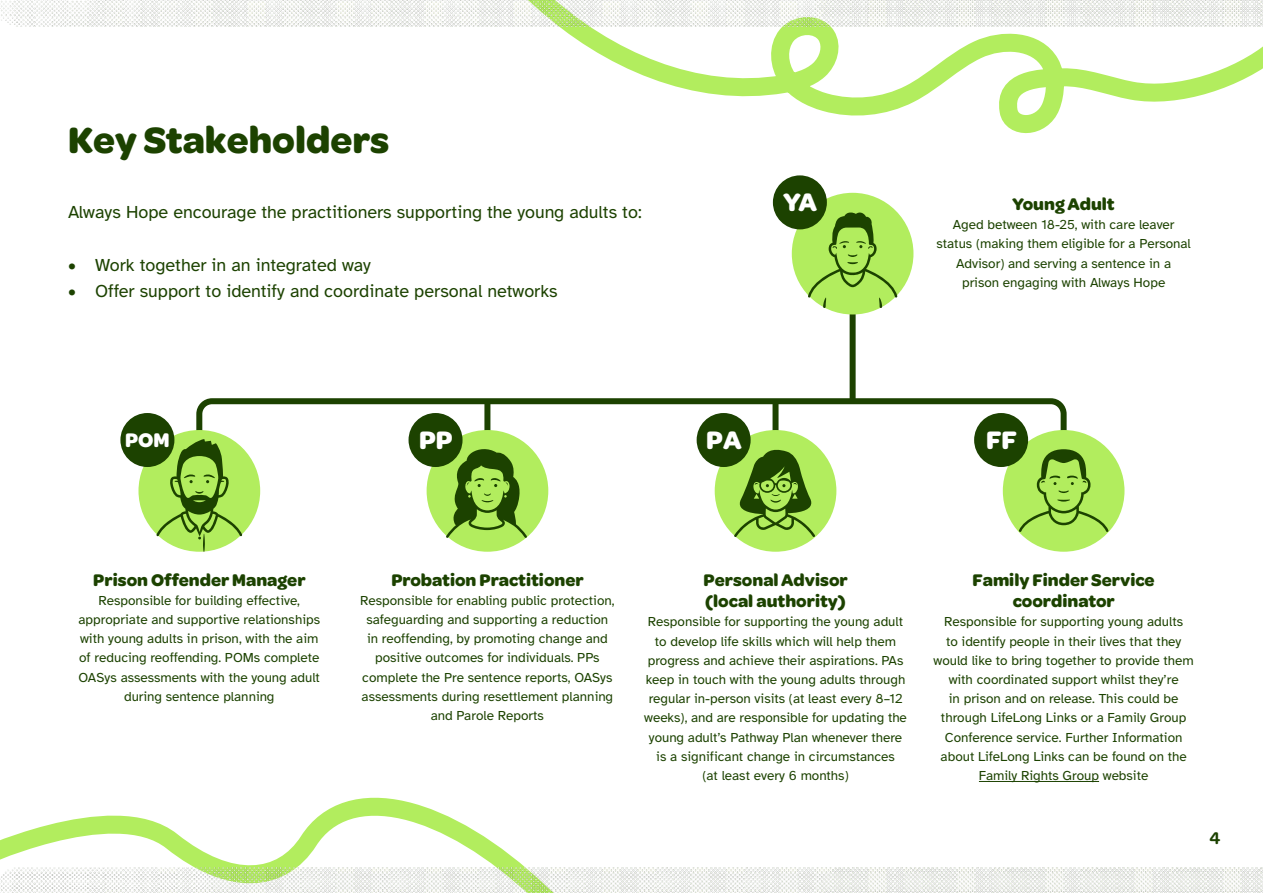
<style>
.page{position:relative;width:1263px;height:893px;background:#fff}
.page>*{position:absolute;margin:0;border:0;box-sizing:border-box;transform-origin:0 0}
.t1{font:700 39px "Omnes";color:#1c4200}
.t2{font:700 27px "Omnes";color:#fff}
.t3{font:700 21px "Omnes";color:#fff}
.t4{font:18px "Atkinson Hyperlegible";color:#1c4200}
.t5{font:700 18px/21.6px "Omnes";color:#1c4200}
.t6{font:600 18px "Omnes";color:#1c4200}
.t7{font:13.5px/19.2px "Atkinson Hyperlegible";color:#1c4200;text-align:center}
</style>
<div class="page">
<div style="left:850px;top:281px;width:6px;height:118px;background:#1c4200"></div>
<div style="left:792px;top:193px;width:121px;height:121px;background:#b2ed5e;border-radius:50%"></div>
<svg style="left:808px;top:212px;width:89px;height:96px"></svg>
<div style="left:138px;top:430px;width:122px;height:122px;background:#b2ed5e;border-radius:50%"></div>
<hr style="left:979px;top:781px;width:120px;height:1px;background:#1c4200">
<div style="left:120px;top:413px;width:54px;height:54px;background:#1c4200;border-radius:50%"></div>
<div style="left:773px;top:175px;width:54px;height:54px;background:#1c4200;border-radius:50%"></div>
<div style="left:1003px;top:430px;width:121px;height:122px;background:#b2ed5e;border-radius:50%"></div>
<svg style="left:156px;top:395px;width:952px;height:157px"></svg>
<div style="left:974px;top:413px;width:54px;height:54px;background:#1c4200;border-radius:50%"></div>
<svg style="left:0;top:797px;width:525px;height:70px"></svg>
<img style="left:0;top:867px;width:1263px;height:26px">
<svg style="left:560px;top:27px;width:703px;height:107px"></svg>
<img style="left:0;top:0;width:1263px;height:27px">
<h1 class="t1" style="left:68px;top:112px;width:323px">Key Stakeholders</h1>
<h3 class="t4" style="left:68px;top:202px;width:575px">Always Hope encourage the practitioners supporting the young adults to:</h3>
<h3 class="t4" style="left:68px;top:255px;width:304px">• Work together in an integrated way</h3>
<h3 class="t4" style="left:68px;top:281px;width:491px">• Offer support to identify and coordinate personal networks</h3>
<h2 class="t2" style="left:783px;top:183px;width:35px">YA</h2>
<h3 class="t5" style="left:1012px;top:192px;width:104px">Young Adult</h3>
<p class="t7" style="left:936px;top:215px;width:256px">Aged between 18-25, with care leaver status (making them eligible for a Personal Advisor) and serving a sentence in a prison engaging with Always Hope</p>
<h3 class="t3" style="left:125px;top:426px;width:46px">POM</h3>
<h2 class="t2" style="left:419px;top:421px;width:35px">PP</h2>
<h2 class="t2" style="left:706px;top:421px;width:37px">PA</h2>
<h2 class="t2" style="left:986px;top:421px;width:32px">FF</h2>
<h3 class="t5" style="left:93px;top:568px;width:214px">Prison Offender Manager</h3>
<p class="t7" style="left:79px;top:591px;width:243px">Responsible for building effective, appropriate and supportive relationships with young adults in prison, with the aim of reducing reoffending. POMs complete OASys assessments with the young adult during sentence planning</p>
<h3 class="t5" style="left:391px;top:568px;width:194px">Probation Practitioner</h3>
<p class="t7" style="left:360px;top:591px;width:256px">Responsible for enabling public protection, safeguarding and supporting a reduction in reoffending, by promoting change and positive outcomes for individuals. PPs complete the Pre sentence reports, OASys assessments during resettlement planning and Parole Reports</p>
<h3 class="t5" style="left:704px;top:568px;width:146px">Personal Advisor (local authority)</h3>
<p class="t7" style="left:644px;top:612px;width:264px">Responsible for supporting the young adult to develop life skills which will help them progress and achieve their aspirations. PAs keep in touch with the young adults through regular in-person visits (at least every 8–12 weeks), and are responsible for updating the young adult’s Pathway Plan whenever there is a significant change in circumstances<br>(at least every 6 months)</p>
<h3 class="t5" style="left:972px;top:568px;width:184px;text-align:center">Family Finder Service coordinator</h3>
<p class="t7" style="left:933px;top:612px;width:262px">Responsible for supporting young adults<br>to identify people in their lives that they would like to bring together to provide them with coordinated support whilst they’re<br>in prison and on release. This could be through LifeLong Links or a Family Group Conference service. Further Information about LifeLong Links can be found on the Family Rights Group website</p>
<h3 class="t6" style="left:1209px;top:826px;width:12px">4</h3>
</div>
